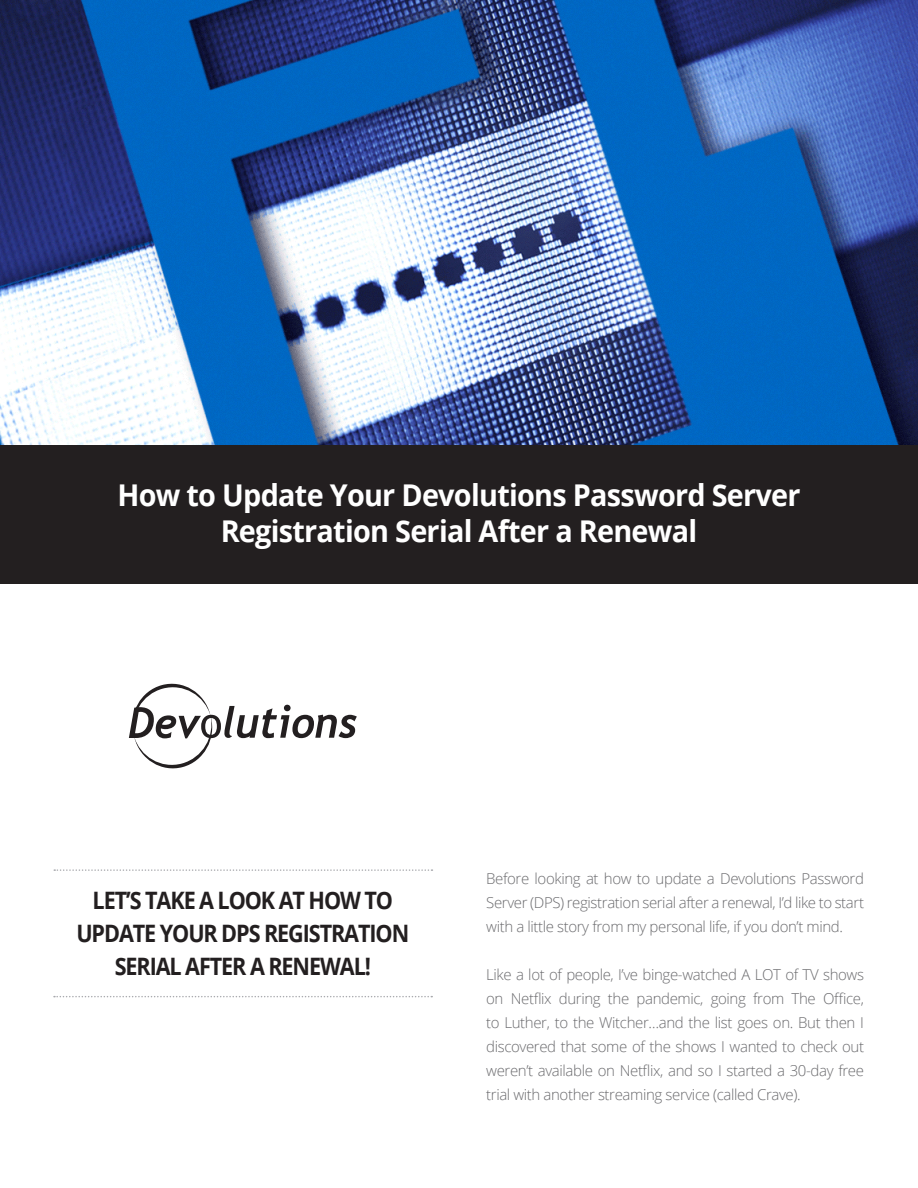
<style>
.page{position:relative;width:918px;height:1188px;background:#fff}
.page>*{position:absolute;margin:0;border:0;box-sizing:border-box;transform-origin:0 0}
.t1{font:700 30px/36px "Open Sans";letter-spacing:-.025em;color:#fff;text-align:center;scale:.96 1}
.t2{font:700 24px/33px "Open Sans";letter-spacing:-.05em;color:#231f20;text-align:center;scale:.9 1}
.t3{font:300 15px/24px "Open Sans";letter-spacing:-.025em;color:#6b6b6e;text-align:justify}
</style>
<div class="page">
<svg style="left:54px;top:996px;width:378px;height:1px"></svg>
<svg style="left:54px;top:869px;width:378px;height:2px"></svg>
<svg style="left:128px;top:683px;width:229px;height:86px"></svg>
<div style="left:0;top:443px;width:918px;height:141px;background:#231f20"></div>
<img style="left:0;top:0;width:918px;height:445px">
<p class="t1" style="left:117px;top:476px;width:713px">How to Update Your Devolutions Password Server<br>Registration Serial After a Renewal</p>
<p class="t2" style="left:76px;top:883px;width:371px">LET’S TAKE A LOOK AT HOW TO<br>UPDATE YOUR DPS REGISTRATION<br>SERIAL AFTER A RENEWAL!</p>
<p class="t3" style="left:486px;top:866px;width:379px">Before looking at how to update a Devolutions Password Server (DPS) registration serial after a renewal, I’d like to start with a little story from my personal life, if you don’t mind.</p>
<p class="t3" style="left:486px;top:962px;width:379px">Like a lot of people, I’ve binge-watched A LOT of TV shows on Netflix during the pandemic, going from The Office, to Luther, to the Witcher…and the list goes on. But then I discovered that some of the shows I wanted to check out weren’t available on Netflix, and so I started a 30-day free trial with another streaming service (called Crave).</p>
</div>
